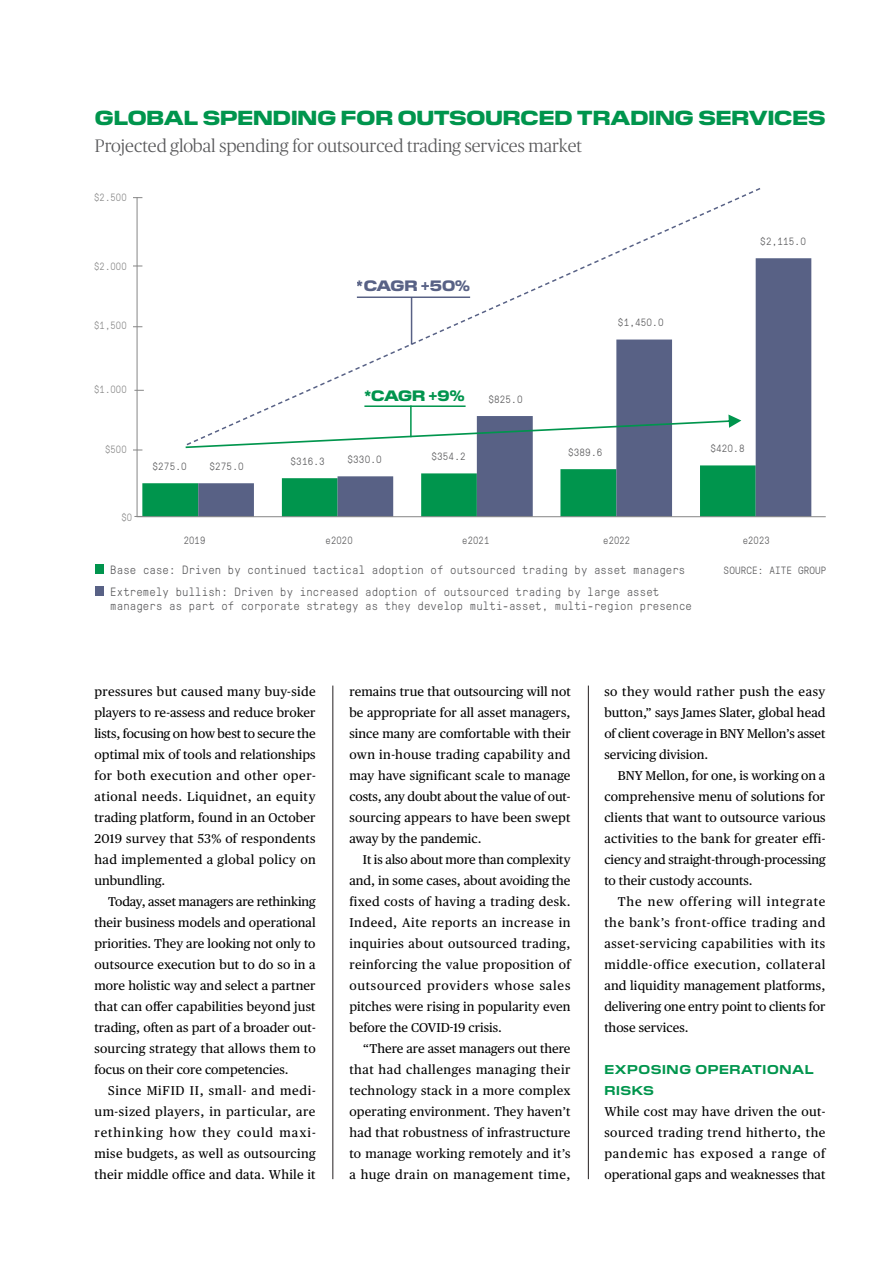
<style>
.page{position:relative;width:893px;height:1263px;background:#fff}
.page>*{position:absolute;margin:0;border:0;box-sizing:border-box;transform-origin:0 0}
.t1{font:800 20.25px "Pilat Wide";color:#00954d}
.t2{font:300 18px "Publico Headline";color:#59595b}
.t3{font:800 15px "Pilat Wide";letter-spacing:-.02em;color:#414c75}
.t4{font:800 15px "Pilat Wide";color:#00944d}
._01_-_Body_Justified{font:12.75px/21px "Publico Text";letter-spacing:.01em;color:#000;text-align:justify}
._01_-_Suheaders{font:700 12.75px/21px "Pilat Wide";letter-spacing:.05em;color:#00954d}
.t5{font:300 12px/22.8px "GT Pressura Mono";letter-spacing:.01em;color:#59595b}
.t6{font:300 10.5px "GT Pressura Mono";letter-spacing:.01em;color:#59595b}
.t7{font:300 10.5px "GT Pressura Mono";color:#868686;scale:.92 1}
.t8{font:300 10.5px "GT Pressura Mono";letter-spacing:.01em;color:#59595b;scale:.92 1}
</style>
<div class="page">
<div style="left:95px;top:565px;width:9px;height:9px;background:#00944d"></div>
<div style="left:95px;top:586px;width:8px;height:9px;background:#586185"></div>
<svg style="left:137px;top:197px;width:689px;height:320px"></svg>
<svg style="left:187px;top:188px;width:575px;height:257px"></svg>
<svg style="left:186px;top:414px;width:555px;height:34px"></svg>
<hr style="left:411px;top:297px;width:1px;height:48px;background:#414c75">
<hr style="left:357px;top:296px;width:113px;height:2px;background:#414c75">
<hr style="left:410px;top:405px;width:2px;height:32px;background:#00954d">
<hr style="left:364px;top:405px;width:102px;height:2px;background:#00954d">
<svg style="left:134px;top:465px;width:622px;height:52px"></svg>
<hr style="left:333px;top:685px;width:1px;height:494px;background:#231f20">
<hr style="left:588px;top:685px;width:1px;height:494px;background:#231f20">
<h1 class="t1" style="left:95px;top:103px;width:732px">GLOBAL SPENDING FOR OUTSOURCED TRADING SERVICES</h1>
<h2 class="t2" style="left:95px;top:133px;width:489px">Projected global spending for outsourced trading services market</h2>
<p class="t7" style="left:94px;top:190px;width:37px">$2.500</p>
<p class="t7" style="left:94px;top:259px;width:37px">$2.000</p>
<p class="t7" style="left:94px;top:318px;width:37px">$1,500</p>
<p class="t3" style="left:357px;top:275px;width:115px">*CAGR +50%</p>
<p class="t6" style="left:618px;top:315px;width:47px">$1,450.0</p>
<p class="t6" style="left:760px;top:234px;width:47px">$2,115.0</p>
<p class="t7" style="left:94px;top:382px;width:37px">$1.000</p>
<p class="t7" style="left:105px;top:442px;width:25px">$500</p>
<p class="t7" style="left:121px;top:510px;width:13px">$0</p>
<p class="t6" style="left:152px;top:458px;width:36px">$275.0</p>
<p class="t6" style="left:209px;top:458px;width:36px">$275.0</p>
<p class="t6" style="left:291px;top:453px;width:36px">$316.3</p>
<p class="t4" style="left:364px;top:384px;width:102px">*CAGR +9%</p>
<p class="t6" style="left:488px;top:391px;width:36px">$825.0</p>
<p class="t6" style="left:348px;top:452px;width:36px">$330.0</p>
<p class="t6" style="left:431px;top:449px;width:36px">$354.2</p>
<p class="t6" style="left:568px;top:445px;width:36px">$389.6</p>
<p class="t6" style="left:710px;top:441px;width:36px">$420.8</p>
<p class="t8" style="left:184px;top:532px;width:25px">2019</p>
<p class="t8" style="left:326px;top:532px;width:31px">e2020</p>
<p class="t8" style="left:462px;top:532px;width:31px">e2021</p>
<p class="t8" style="left:603px;top:532px;width:31px">e2022</p>
<p class="t8" style="left:743px;top:532px;width:31px">e2023</p>
<p class="t5" style="left:110px;top:557px;width:576px">Base case: Driven by continued tactical adoption of outsourced trading by asset managers<br>Extremely bullish: Driven by increased adoption of outsourced trading by large asset</p>
<p class="t5" style="left:110px;top:594px;width:583px">managers as part of corporate strategy as they develop multi-asset, multi-region presence</p>
<p class="t6" style="left:724px;top:563px;width:104px">SOURCE: AITE GROUP</p>
<p class="_01_-_Body_Justified" style="left:94px;top:680px;width:223px">pressures but caused many buy-side players to re-assess and reduce broker lists, focusing on how best to secure the optimal mix of tools and relationships for both execution and other oper&shy;ational needs. Liquidnet, an equity trading platform, found in an October 2019 survey that 53% of respondents had implemented a global policy on unbundling.</p>
<p class="_01_-_Body_Justified" style="left:94px;top:890px;width:223px;text-indent:14px">Today, asset managers are rethinking their business models and operational priorities. They are looking not only to outsource execution but to do so in a more holistic way and select a partner that can offer capabilities beyond just trading, often as part of a broader out&shy;sourcing strategy that allows them to focus on their core competencies.</p>
<p class="_01_-_Body_Justified" style="left:94px;top:1079px;width:223px;text-indent:14px">Since MiFID II, small- and medi&shy;um-sized players, in particular, are rethinking how they could maxi&shy;mise budgets, as well as outsourcing their middle office and data. While it</p>
<p class="_01_-_Body_Justified" style="left:349px;top:680px;width:223px">remains true that outsourcing will not be appropriate for all asset managers, since many are comfortable with their own in-house trading capability and may have significant scale to manage costs, any doubt about the value of out&shy;sourcing appears to have been swept away by the pandemic.</p>
<p class="_01_-_Body_Justified" style="left:349px;top:848px;width:223px;text-indent:14px">It is also about more than complexity and, in some cases, about avoiding the fixed costs of having a trading desk.<br>Indeed, Aite reports an increase in inquiries about outsourced trading, reinforcing the value proposition of outsourced providers whose sales pitches were rising in popularity even before the COVID-19 crisis.</p>
<p class="_01_-_Body_Justified" style="left:349px;top:1037px;width:223px;text-indent:14px">“There are asset managers out there that had challenges managing their technology stack in a more complex operating environment. They haven’t had that robustness of infrastructure to manage working remotely and it’s a huge drain on management time,</p>
<p class="_01_-_Body_Justified" style="left:604px;top:680px;width:223px">so they would rather push the easy button,” says James Slater, global head of client coverage in BNY Mellon’s asset servicing division.</p>
<p class="_01_-_Body_Justified" style="left:604px;top:764px;width:223px;text-indent:14px">BNY Mellon, for one, is working on a comprehensive menu of solutions for clients that want to outsource various activities to the bank for greater effi&shy;ciency and straight-through-processing to their custody accounts.</p>
<p class="_01_-_Body_Justified" style="left:604px;top:890px;width:223px;text-indent:14px">The new offering will integrate the bank’s front-office trading and asset-servicing capabilities with its middle-office execution, collateral and liquidity management platforms, delivering one entry point to clients for those services.</p>
<p class="_01_-_Suheaders" style="left:604px;top:1058px;width:211px">EXPOSING OPERATIONAL<br>RISKS</p>
<p class="_01_-_Body_Justified" style="left:604px;top:1100px;width:223px">While cost may have driven the out&shy;sourced trading trend hitherto, the pandemic has exposed a range of operational gaps and weaknesses that</p>
</div>
